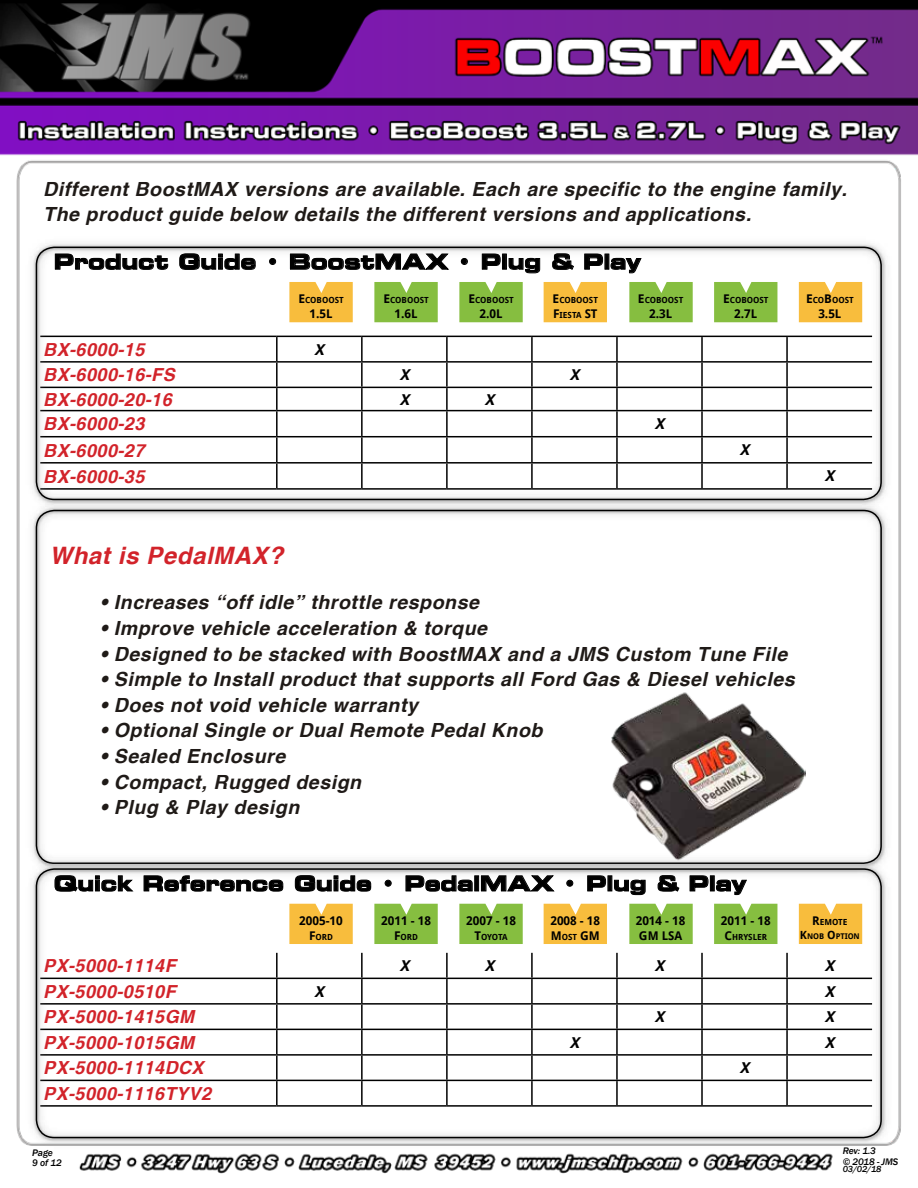
<style>
.page{position:relative;width:918px;height:1188px;background:#fff}
.page>*{position:absolute;margin:0;border:0;box-sizing:border-box;transform-origin:0 0}
.t1{font:italic 700 24px "Helvetica cyr";letter-spacing:.025em;color:#d2232a}
.t2{font:700 expanded 20.85px "Square 721 BT";letter-spacing:-.005em;color:#000}
.t3{font:italic 700 19.5px/25.7px "Helvetica cyr";letter-spacing:.03em;color:#1f1a17}
.t4{font:italic 700 18px "Helvetica cyr";letter-spacing:.025em;color:#d2232a}
.t5{font:italic 700 15px "Helvetica cyr";color:#000}
.t6{font:700 12px/14.4px "Droid Sans";color:#000}
.t7{font:italic 500 9.75px/10.5px "Franklin Gothic";letter-spacing:-.01em;color:#000}
.t8{font:italic 500 9px "Franklin Gothic";color:#000}
.t9{font:700 8.4px/14.4px "Droid Sans";color:#000}
.t10{font:700 7.8px "Droid Sans";color:#000}
.s1{font-size:12px}
.s2{font-size:8.4px}
.s3{font-size:11.25px}
</style>
<div class="page">
<img style="left:0;top:0;width:918px;height:1174px">
<p class="t3" style="left:43px;top:176px;width:805px">Different BoostMAX versions are available. Each are specific to the engine family.<br>The product guide below details the different versions and applications.</p>
<p class="t2" style="left:54px;top:249px;width:589px">Product Guide • BoostMAX • Plug &amp; Play</p>
<p class="t9" style="left:298px;top:293px;width:42px"><span class="s1">E</span>COBOOST</p>
<p class="t6" style="left:310px;top:306px;width:25px">1.5L</p>
<p class="t9" style="left:468px;top:293px;width:42px"><span class="s1">E</span>COBOOST</p>
<p class="t6" style="left:480px;top:306px;width:25px">2.0L</p>
<p class="t9" style="left:553px;top:293px;width:46px"><span class="s1">E</span>COBOOST<br><span class="s1">F</span>IESTA <span class="s1">ST</span></p>
<p class="t9" style="left:638px;top:293px;width:42px"><span class="s1">E</span>COBOOST</p>
<p class="t6" style="left:649px;top:306px;width:25px">2.3L</p>
<p class="t9" style="left:383px;top:293px;width:42px"><span class="s1">E</span>COBOOST</p>
<p class="t6" style="left:395px;top:306px;width:25px">1.6L</p>
<p class="t9" style="left:723px;top:293px;width:42px"><span class="s1">E</span>COBOOST</p>
<p class="t6" style="left:734px;top:306px;width:25px">2.7L</p>
<p class="t9" style="left:806px;top:293px;width:44px"><span class="s1">E</span>CO<span class="s1">B</span>OOST</p>
<p class="t6" style="left:818px;top:306px;width:25px">3.5L</p>
<p class="t4" style="left:43px;top:339px;width:103px">BX-6000-15</p>
<p class="t5" style="left:314px;top:341px;width:12px">X</p>
<p class="t4" style="left:43px;top:365px;width:133px">BX-6000-16-FS</p>
<p class="t5" style="left:399px;top:367px;width:12px">X</p>
<p class="t5" style="left:569px;top:367px;width:12px">X</p>
<p class="t4" style="left:43px;top:389px;width:130px">BX-6000-20-16</p>
<p class="t5" style="left:399px;top:391px;width:12px">X</p>
<p class="t5" style="left:484px;top:391px;width:12px">X</p>
<p class="t4" style="left:43px;top:414px;width:103px">BX-6000-23</p>
<p class="t5" style="left:654px;top:416px;width:12px">X</p>
<p class="t4" style="left:43px;top:440px;width:103px">BX-6000-27</p>
<p class="t5" style="left:740px;top:442px;width:12px">X</p>
<p class="t4" style="left:43px;top:466px;width:103px">BX-6000-35</p>
<p class="t5" style="left:825px;top:468px;width:12px">X</p>
<p class="t1" style="left:49px;top:542px;width:235px">What is PedalMAX?</p>
<p class="t3" style="left:100px;top:590px;width:380px">• Increases “off idle” throttle response</p>
<p class="t3" style="left:100px;top:615px;width:388px">• Improve vehicle acceleration &amp; torque</p>
<p class="t3" style="left:100px;top:641px;width:688px">• Designed to be stacked with BoostMAX and a JMS Custom Tune File</p>
<p class="t3" style="left:100px;top:667px;width:696px">• Simple to Install product that supports all Ford Gas &amp; Diesel vehicles</p>
<p class="t3" style="left:100px;top:692px;width:319px">• Does not void vehicle warranty</p>
<p class="t3" style="left:100px;top:718px;width:444px">• Optional Single or Dual Remote Pedal Knob</p>
<p class="t3" style="left:100px;top:743px;width:186px">• Sealed Enclosure</p>
<p class="t3" style="left:100px;top:769px;width:262px">• Compact, Rugged design</p>
<p class="t3" style="left:100px;top:795px;width:200px">• Plug &amp; Play design</p>
<p class="t2" style="left:54px;top:871px;width:694px">Quick Reference Guide • PedalMAX • Plug &amp; Play</p>
<p class="t6" style="left:299px;top:913px;width:45px">2005-10</p>
<p class="t9" style="left:309px;top:929px;width:26px"><span class="s1">F</span>ORD</p>
<p class="t6" style="left:466px;top:913px;width:51px">2007 - 18</p>
<p class="t9" style="left:474px;top:929px;width:35px"><span class="s1">T</span>OYOTA</p>
<p class="t6" style="left:550px;top:913px;width:51px">2008 - 18<br>M<span class="s2">OST</span> GM</p>
<p class="t6" style="left:636px;top:913px;width:51px">2014 - 18<br>GM LSA</p>
<p class="t6" style="left:721px;top:913px;width:51px">2011 - 18</p>
<p class="t6" style="left:381px;top:913px;width:51px">2011 - 18</p>
<p class="t9" style="left:394px;top:929px;width:26px"><span class="s1">F</span>ORD</p>
<p class="t9" style="left:724px;top:929px;width:44px"><span class="s1">C</span>HRYSLER</p>
<p class="t9" style="left:812px;top:915px;width:37px"><span class="s1">R</span>EMOTE</p>
<p class="t10" style="left:800px;top:930px;width:61px"><span class="s3">K</span>NOB <span class="s3">O</span>PTION</p>
<p class="t4" style="left:43px;top:955px;width:134px">PX-5000-1114F</p>
<p class="t5" style="left:399px;top:957px;width:12px">X</p>
<p class="t5" style="left:484px;top:957px;width:12px">X</p>
<p class="t5" style="left:654px;top:957px;width:12px">X</p>
<p class="t5" style="left:825px;top:957px;width:12px">X</p>
<p class="t4" style="left:43px;top:981px;width:134px">PX-5000-0510F</p>
<p class="t5" style="left:314px;top:983px;width:12px">X</p>
<p class="t5" style="left:825px;top:983px;width:12px">X</p>
<p class="t4" style="left:43px;top:1007px;width:152px">PX-5000-1415GM</p>
<p class="t5" style="left:654px;top:1009px;width:12px">X</p>
<p class="t5" style="left:825px;top:1009px;width:12px">X</p>
<p class="t4" style="left:43px;top:1032px;width:152px">PX-5000-1015GM</p>
<p class="t5" style="left:569px;top:1034px;width:12px">X</p>
<p class="t5" style="left:825px;top:1034px;width:12px">X</p>
<p class="t4" style="left:43px;top:1058px;width:162px">PX-5000-1114DCX</p>
<p class="t5" style="left:740px;top:1060px;width:12px">X</p>
<p class="t4" style="left:43px;top:1083px;width:169px">PX-5000-1116TYV2</p>
<p class="t7" style="left:32px;top:1147px;width:31px">Page<br>9 of 12</p>
<p class="t7" style="left:843px;top:1146px;width:57px">Rev: 1.3<br>© 2018 - JMS</p>
<p class="t8" style="left:843px;top:1163px;width:40px">03/02/18</p>
</div>
